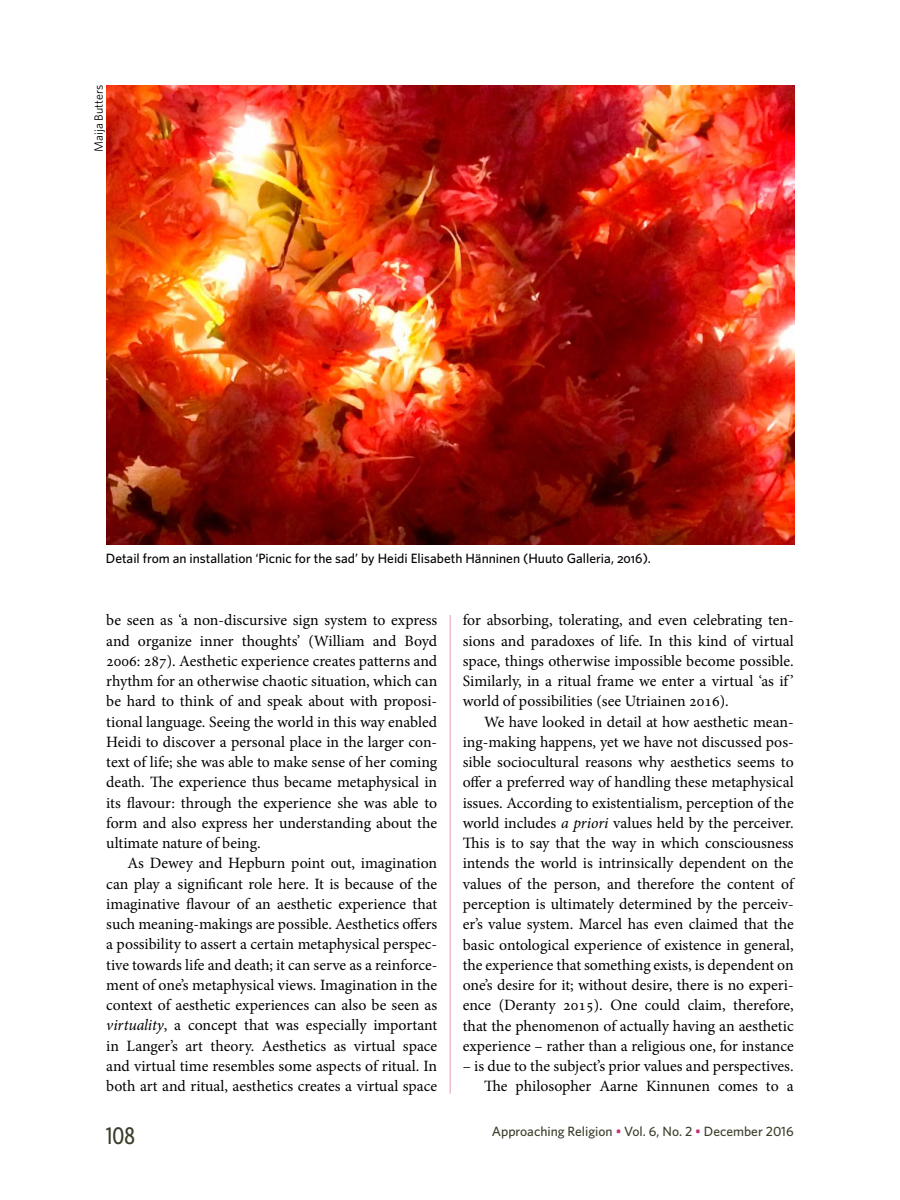
<style>
.page{position:relative;width:900px;height:1200px;background:#fff}
.page>*{position:absolute;margin:0;border:0;box-sizing:border-box;transform-origin:0 0}
.t1{font:500 24px "Whitney Condensed";color:#393e29}
.t2{font:15.75px/20.2px "Minion Pro";color:#000;text-align:justify}
.t3{font:500 13.5px "Whitney";color:#000}
.t4{font:500 13.5px "Whitney";color:#393e29}
.t5{font:12px "Whitney";color:#000}
.s1{font-family:"Whitney Medium SC";font-weight:400}
.s2{font-style:italic}
.s3{color:#c23272}
</style>
<div class="page">
<hr style="left:450px;top:615px;width:1px;height:479px;background:#e69cba">
<img style="left:106px;top:85px;width:688px;height:459px">
<p class="t5" style="left:91px;top:152px;width:68px;rotate:-90deg">Maija Butters</p>
<p class="t3" style="left:106px;top:550px;width:547px">Detail from an installation ‘Picnic for the sad’ by Heidi Elisabeth Hänninen (Huuto Galleria, <span class="s1">2016</span>).</p>
<p class="t2" style="left:106px;top:610px;width:332px">be seen as ‘a non-discursive sign system to express and organize inner thoughts’ (William and Boyd 2006: 287). Aesthetic experience creates patterns and rhythm for an otherwise chaotic situation, which can be hard to think of and speak about with proposi&shy;tional language. Seeing the world in this way enabled Heidi to discover a personal place in the larger con&shy;text of life; she was able to make sense of her coming death. The experience thus became metaphysical in its flavour: through the experience she was able to form and also express her understanding about the ultimate nature of being.</p>
<p class="t2" style="left:106px;top:853px;width:333px;text-indent:21px">As Dewey and Hepburn point out, imagination can play a significant role here. It is because of the imaginative flavour of an aesthetic experience that such meaning-makings are possible. Aesthetics offers a possibility to assert a certain metaphysical perspec&shy;tive towards life and death; it can serve as a reinforce&shy;ment of one’s metaphysical views. Imagination in the context of aesthetic experiences can also be seen as <span class="s2">virtuality</span>, a concept that was especially important in Langer’s art theory. Aesthetics as virtual space and virtual time resembles some aspects of ritual. In both art and ritual, aesthetics creates a virtual space</p>
<p class="t2" style="left:463px;top:610px;width:332px">for absorbing, tolerating, and even celebrating ten&shy;sions and paradoxes of life. In this kind of virtual space, things otherwise impossible become possible.<br>Similarly, in a ritual frame we enter a virtual ‘as if ’ world of possibilities (see Utriainen 2016).</p>
<p class="t2" style="left:463px;top:712px;width:332px;text-indent:21px">We have looked in detail at how aesthetic mean&shy;ing-making happens, yet we have not discussed pos&shy;sible sociocultural reasons why aesthetics seems to offer a preferred way of handling these metaphysical issues. According to existentialism, perception of the world includes <span class="s2">a priori</span> values held by the perceiver.<br>This is to say that the way in which consciousness intends the world is intrinsically dependent on the values of the person, and therefore the content of perception is ultimately determined by the perceiv&shy;er’s value system. Marcel has even claimed that the basic ontological experience of existence in general, the experience that something exists, is dependent on one’s desire for it; without desire, there is no experi&shy;ence (Deranty 2015). One could claim, therefore, that the phenomenon of actually having an aesthetic experience – rather than a religious one, for instance</p>
<p class="t2" style="left:463px;top:1056px;width:332px;text-align:right">– is due to the subject’s prior values and perspectives.<br>The philosopher Aarne Kinnunen comes to a</p>
<h1 class="t1" style="left:106px;top:1121px;width:30px">108</h1>
<p class="t4" style="left:492px;top:1123px;width:303px">Approaching Religion <span class="s3">•</span> Vol. 6, No. 2 <span class="s3">•</span> December 2016</p>
</div>
